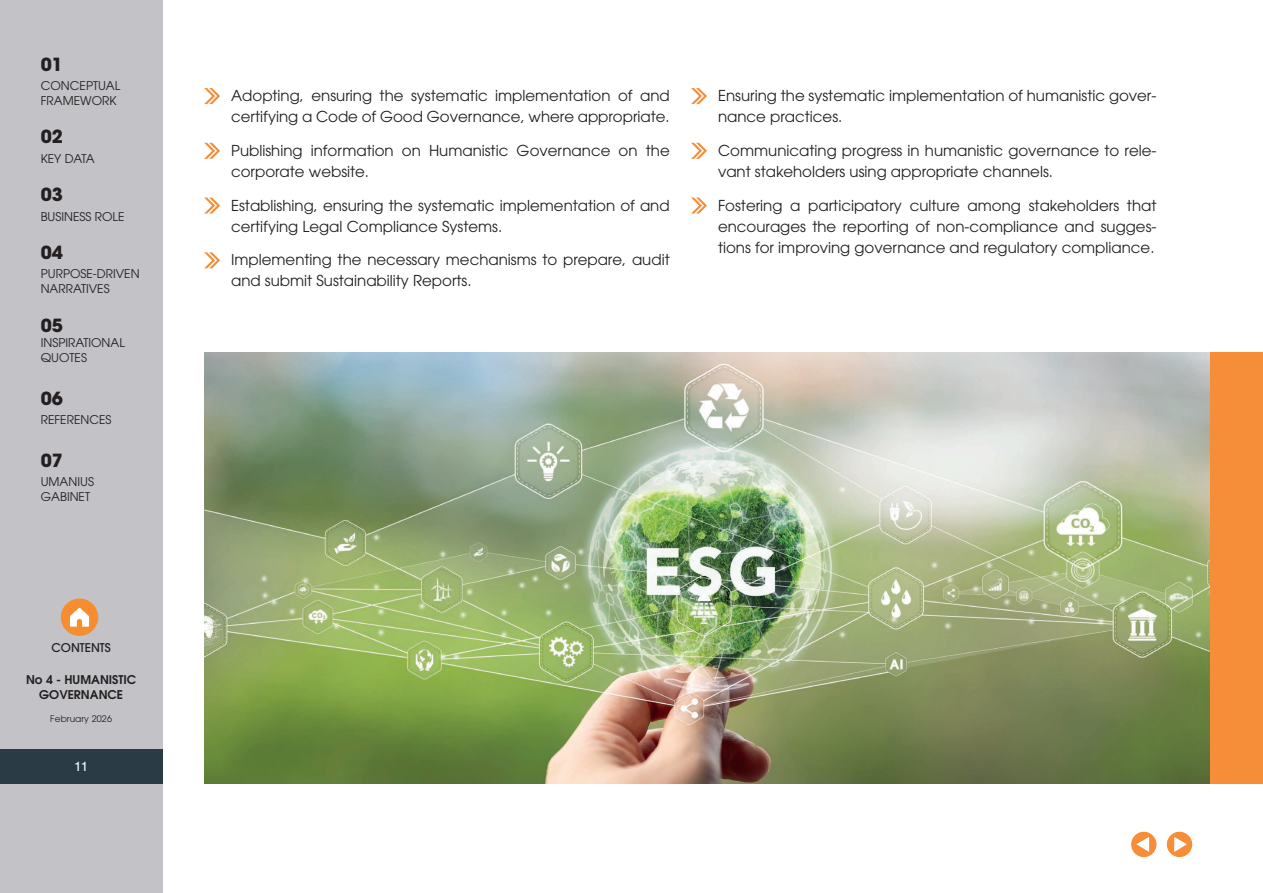
<style>
.page{position:relative;width:1263px;height:893px;background:#fff}
.page>*{position:absolute;margin:0;border:0;box-sizing:border-box;transform-origin:0 0}
.t1{font:700 18px "ITC Avant Garde Pro";color:#231f20}
.t2{font:15px/21px "ITC Avant Garde Pro";color:#231f20}
.t3{font:13.5px "Helvetica";color:#fff}
.t4{font:12px/15px "ITC Avant Garde Pro";color:#231f20}
.t5{font:600 12px/15px "ITC Avant Garde Pro";color:#231f20;text-align:center}
.t6{font:500 12px "ITC Avant Garde Pro";color:#231f20}
.t7{font:9px "ITC Avant Garde Pro";letter-spacing:.01em;color:#231f20}
</style>
<div class="page">
<div style="left:1167px;top:832px;width:24px;height:24px;background:#f68d38;border-radius:50%"></div>
<div style="left:1167px;top:832px;width:25px;height:25px;border:1px solid #f68d38;border-radius:50%"></div>
<svg style="left:1174px;top:837px;width:13px;height:15px"></svg>
<div style="left:1132px;top:832px;width:24px;height:24px;background:#f68d38;border-radius:50%"></div>
<div style="left:1131px;top:832px;width:25px;height:25px;border:1px solid #f68d38;border-radius:50%"></div>
<svg style="left:1136px;top:837px;width:13px;height:15px"></svg>
<div style="left:0;top:0;width:162px;height:893px;background:#c2c2c7"></div>
<div style="left:0;top:749px;width:162px;height:34px;background:#2a3b46"></div>
<div style="left:61px;top:598px;width:37px;height:38px;background:#f68e30;border-radius:50%"></div>
<svg style="left:70px;top:608px;width:19px;height:19px"></svg>
<div style="left:1210px;top:352px;width:53px;height:431px;background:#f68d38"></div>
<svg style="left:204px;top:88px;width:16px;height:16px"></svg>
<svg style="left:204px;top:143px;width:16px;height:16px"></svg>
<svg style="left:204px;top:198px;width:16px;height:16px"></svg>
<svg style="left:204px;top:252px;width:16px;height:16px"></svg>
<img style="left:204px;top:352px;width:1006px;height:431px">
<svg style="left:691px;top:88px;width:16px;height:16px"></svg>
<svg style="left:691px;top:143px;width:16px;height:16px"></svg>
<svg style="left:691px;top:198px;width:16px;height:16px"></svg>
<p class="t1" style="left:41px;top:52px;width:24px">01</p>
<p class="t4" style="left:41px;top:78px;width:81px">CONCEPTUAL<br>FRAMEWORK</p>
<p class="t1" style="left:41px;top:125px;width:24px">02</p>
<p class="t4" style="left:41px;top:151px;width:55px">KEY DATA</p>
<p class="t1" style="left:41px;top:183px;width:24px">03</p>
<p class="t4" style="left:41px;top:208px;width:85px">BUSINESS ROLE</p>
<p class="t1" style="left:41px;top:240px;width:24px">04</p>
<p class="t4" style="left:41px;top:266px;width:100px">PURPOSE-DRIVEN<br>NARRATIVES</p>
<p class="t1" style="left:41px;top:313px;width:24px">05</p>
<p class="t4" style="left:41px;top:335px;width:86px">INSPIRATIONAL<br>QUOTES</p>
<p class="t1" style="left:41px;top:386px;width:24px">06</p>
<p class="t4" style="left:41px;top:412px;width:72px">REFERENCES</p>
<p class="t1" style="left:41px;top:448px;width:24px">07</p>
<p class="t4" style="left:41px;top:474px;width:55px">UMANIUS<br>GABINET</p>
<p class="t6" style="left:52px;top:640px;width:61px">CONTENTS</p>
<p class="t5" style="left:26px;top:671px;width:112px">No 4 - HUMANISTIC<br>GOVERNANCE</p>
<p class="t7" style="left:50px;top:713px;width:63px">February 2026</p>
<p class="t3" style="left:74px;top:756px;width:16px">11</p>
<p class="t2" style="left:231px;top:85px;width:440px">Adopting, ensuring the systematic implementation of and certifying a Code of Good Governance, where appropriate.</p>
<p class="t2" style="left:231px;top:140px;width:440px">Publishing information on Humanistic Governance on the corporate website.</p>
<p class="t2" style="left:231px;top:194px;width:440px">Establishing, ensuring the systematic implementation of and certifying Legal Compliance Systems.</p>
<p class="t2" style="left:231px;top:249px;width:440px">Implementing the necessary mechanisms to prepare, audit and submit Sustainability Reports.</p>
<p class="t2" style="left:718px;top:85px;width:440px">Ensuring the systematic implementation of humanistic gover&shy;nance practices.</p>
<p class="t2" style="left:718px;top:140px;width:440px">Communicating progress in humanistic governance to rele&shy;vant stakeholders using appropriate channels.</p>
<p class="t2" style="left:718px;top:194px;width:440px;text-align:justify">Fostering a participatory culture among stakeholders that encourages the reporting of non-compliance and sugges&shy;tions for improving governance and regulatory compliance.</p>
</div>
